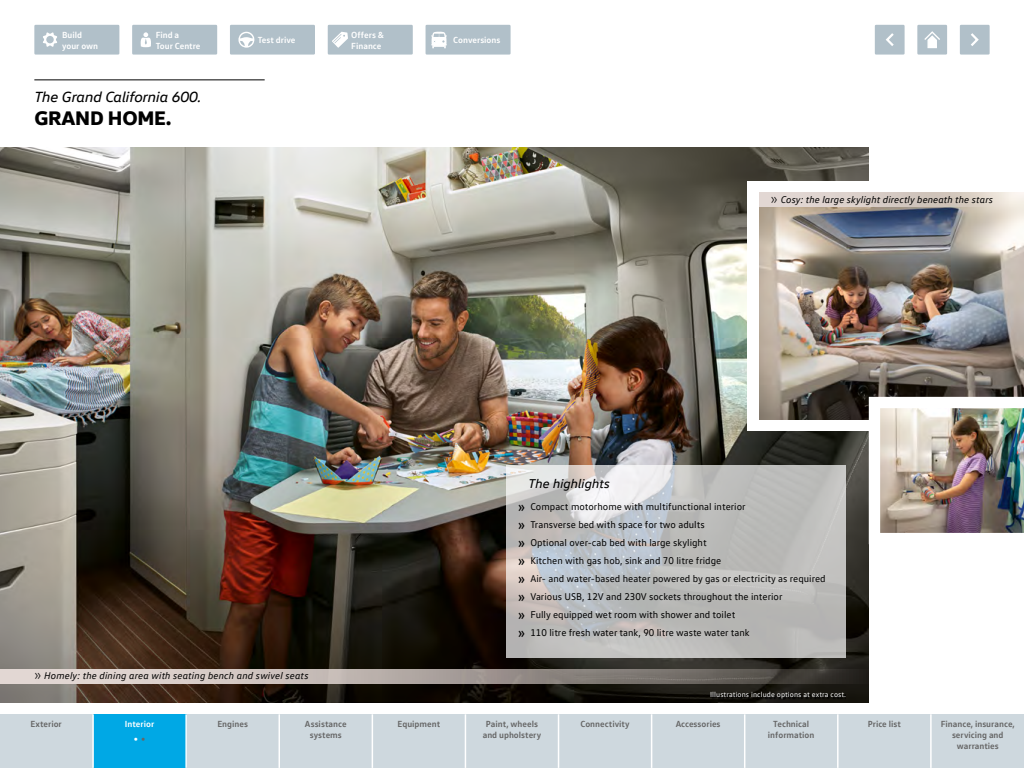
<style>
.page{position:relative;width:1024px;height:768px;background:#fff}
.page>*{position:absolute;margin:0;border:0;box-sizing:border-box;transform-origin:0 0}
.t1{font:800 20px "VW Head";letter-spacing:-.01em;color:#000}
.t2{font:italic 15px "VW Head";letter-spacing:-.01em;color:#000}
.t3{font:italic 13px "VW Head";color:#000}
.t4{font:700 13px "VW Text";color:#fff}
.t5{font:10px/18px "VW Text";color:#000}
.t6{font:italic 10px "VW Text";letter-spacing:.005em;color:#000}
.t7{font:700 9px/10.8px "VW Text";color:#666;text-align:center}
.t8{font:700 9px/10.8px "VW Text";color:#fff}
.t9{font:7.5px "VW Text";letter-spacing:.01em;color:#fff}
.s1{font-weight:300;font-style:normal;font-size:15px}
.s2{font-size:15px}
.s3{color:#666}
</style>
<div class="page">
<div style="left:0;top:714px;width:1024px;height:54px;background:#ced8de"></div>
<img style="left:0;top:147px;width:869px;height:556px">
<div style="left:35px;top:26px;width:83px;height:27px;background:#b1c0c9"></div>
<div style="left:34px;top:25px;width:85px;height:30px;border:2px solid #b1c0c9"></div>
<svg style="left:43px;top:32px;width:14px;height:15px"></svg>
<div style="left:960px;top:25px;width:30px;height:30px;background:#b1c0c9;border:2px solid #b1c0c9"></div>
<svg style="left:971px;top:33px;width:8px;height:13px"></svg>
<div style="left:917px;top:25px;width:30px;height:30px;background:#b1c0c9;border:2px solid #b1c0c9"></div>
<svg style="left:924px;top:31px;width:16px;height:18px"></svg>
<div style="left:875px;top:25px;width:30px;height:30px;background:#b1c0c9;border:2px solid #b1c0c9"></div>
<svg style="left:886px;top:33px;width:8px;height:13px"></svg>
<div style="left:133px;top:26px;width:83px;height:27px;background:#b1c0c9"></div>
<div style="left:132px;top:25px;width:85px;height:30px;border:2px solid #b1c0c9"></div>
<svg style="left:141px;top:32px;width:10px;height:15px"></svg>
<div style="left:231px;top:26px;width:83px;height:27px;background:#b1c0c9"></div>
<div style="left:230px;top:25px;width:85px;height:30px;border:2px solid #b1c0c9"></div>
<svg style="left:238px;top:32px;width:16px;height:16px"></svg>
<div style="left:329px;top:26px;width:83px;height:27px;background:#b1c0c9"></div>
<div style="left:328px;top:25px;width:85px;height:30px;border:2px solid #b1c0c9"></div>
<svg style="left:332px;top:32px;width:16px;height:16px"></svg>
<hr style="left:34px;top:79px;width:231px;height:1px;background:#000">
<div style="left:711px;top:693px;width:135px;height:6px;background:#0d0c09"></div>
<svg style="left:506px;top:465px;width:340px;height:193px;background:#c0c0c0"></svg>
<svg style="left:0;top:669px;width:869px;height:14px;background:#a09893"></svg>
<div style="left:748px;top:181px;width:276px;height:250px;background:#fff"></div>
<img style="left:759px;top:193px;width:265px;height:227px">
<svg style="left:759px;top:193px;width:250px;height:14px;background:#dbd0c8"></svg>
<img style="left:869px;top:397px;width:155px;height:136px">
<div style="left:93px;top:714px;width:93px;height:54px;background:#00a8e5"></div>
<hr style="left:92px;top:714px;width:2px;height:54px;background:#fff">
<hr style="left:185px;top:714px;width:2px;height:54px;background:#fff">
<hr style="left:279px;top:714px;width:1px;height:54px;background:#fff">
<hr style="left:372px;top:714px;width:1px;height:54px;background:#fff">
<hr style="left:465px;top:714px;width:1px;height:54px;background:#fff">
<hr style="left:558px;top:714px;width:1px;height:54px;background:#fff">
<hr style="left:651px;top:714px;width:1px;height:54px;background:#fff">
<hr style="left:744px;top:714px;width:1px;height:54px;background:#fff">
<hr style="left:837px;top:714px;width:2px;height:54px;background:#fff">
<hr style="left:930px;top:714px;width:2px;height:54px;background:#fff">
<div style="left:427px;top:26px;width:82px;height:27px;background:#b1c0c9"></div>
<div style="left:426px;top:25px;width:85px;height:30px;border:2px solid #b1c0c9"></div>
<svg style="left:431px;top:32px;width:16px;height:16px"></svg>
<p class="t8" style="left:62px;top:29px;width:38px">Build your own</p>
<p class="t8" style="left:156px;top:29px;width:46px">Find a<br>Tour Centre</p>
<p class="t8" style="left:258px;top:34px;width:39px">Test drive</p>
<p class="t8" style="left:351px;top:29px;width:34px">Offers &amp;<br>Finance</p>
<h2 class="t2" style="left:34px;top:88px;width:169px">The Grand California 600.</h2>
<h1 class="t1" style="left:34px;top:104px;width:139px">GRAND HOME.</h1>
<p class="t8" style="left:453px;top:34px;width:49px">Conversions</p>
<p class="t6" style="left:771px;top:194px;width:224px"><span class="s1">»</span> Cosy: the large skylight directly beneath the stars</p>
<p class="t6" style="left:34px;top:670px;width:276px"><span class="s1">»</span> Homely: the dining area with seating bench and swivel seats</p>
<h3 class="t3" style="left:529px;top:475px;width:83px">The highlights</h3>
<p class="t5" style="left:518px;top:498px;width:309px"><span class="s2">»</span> Compact motorhome with multifunctional interior<br><span class="s2">»</span> Transverse bed with space for two adults<br><span class="s2">»</span> Optional over-cab bed with large skylight<br><span class="s2">»</span> Kitchen with gas hob, sink and 70 litre fridge<br><span class="s2">»</span> Air- and water-based heater powered by gas or electricity as required <span class="s2">»</span> Various USB, 12V and 230V sockets throughout the interior<br><span class="s2">»</span> Fully equipped wet room with shower and toilet<br><span class="s2">»</span> 110 litre fresh water tank, 90 litre waste water tank</p>
<p class="t9" style="left:710px;top:690px;width:137px">Illustrations include options at extra cost.</p>
<p class="t7" style="left:30px;top:718px;width:33px">Exterior</p>
<p class="t8" style="left:125px;top:718px;width:31px">Interior</p>
<h3 class="t4" style="left:133px;top:730px;width:14px">• <span class="s3">•</span></h3>
<p class="t7" style="left:217px;top:718px;width:32px">Engines</p>
<p class="t7" style="left:305px;top:718px;width:43px">Assistance systems</p>
<p class="t7" style="left:398px;top:718px;width:44px">Equipment</p>
<p class="t7" style="left:483px;top:718px;width:60px">Paint, wheels and upholstery</p>
<p class="t7" style="left:580px;top:718px;width:51px">Connectivity</p>
<p class="t7" style="left:676px;top:718px;width:46px">Accessories</p>
<p class="t7" style="left:768px;top:718px;width:48px">Technical information</p>
<p class="t7" style="left:868px;top:718px;width:35px">Price list</p>
<p class="t7" style="left:941px;top:718px;width:76px">Finance, insurance, servicing and warranties</p>
</div>
